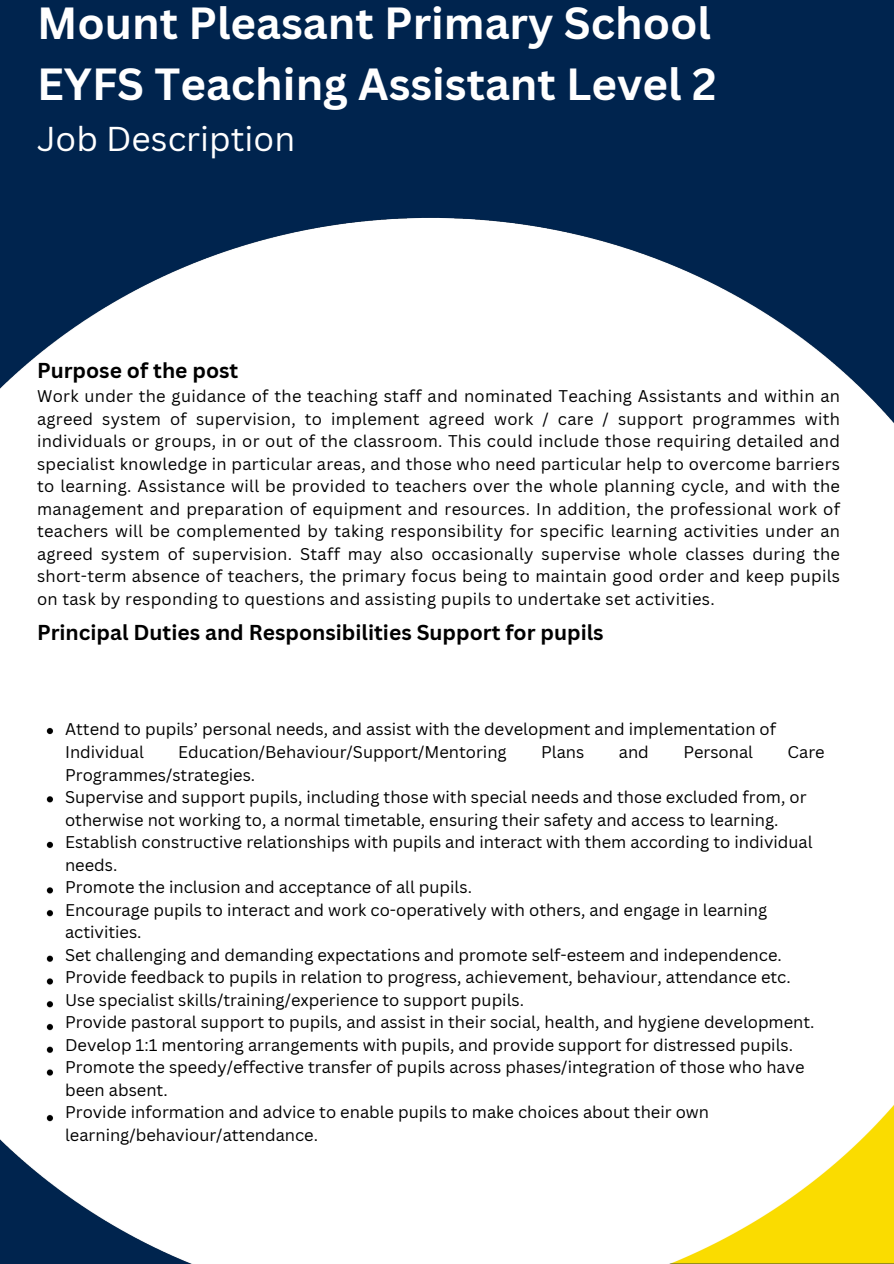
<style>
.page{position:relative;width:894px;height:1264px;background:#fff}
.page>*{position:absolute;margin:0;border:0;box-sizing:border-box;transform-origin:0 0}
.t1{font:700 43.8px/60.8px "Canva Sans";color:#fff}
.t2{font:33.6px "Canva Sans";color:#fff}
.t3{font:700 21px "Canva Sans";color:#000}
.t4{font:16.5px/22.5px "Canva Sans";color:#000;text-align:justify}
</style>
<div class="page">
<div style="left:0;top:0;width:893px;height:1263px;background:#00244e"></div>
<img style="left:0;top:217px;width:893px;height:1046px">
<p class="t1" style="left:37px;top:-8px;width:680px">Mount Pleasant Primary School<br>EYFS Teaching Assistant Level 2</p>
<p class="t2" style="left:37px;top:115px;width:259px">Job Description</p>
<p class="t3" style="left:37px;top:355px;width:203px">Purpose of the post</p>
<p class="t4" style="left:37px;top:384px;width:804px">Work under the guidance of the teaching staff and nominated Teaching Assistants and within an agreed system of supervision, to implement agreed work / care / support programmes with individuals or groups, in or out of the classroom. This could include those requiring detailed and specialist knowledge in particular areas, and those who need particular help to overcome barriers to learning. Assistance will be provided to teachers over the whole planning cycle, and with the management and preparation of equipment and resources. In addition, the professional work of teachers will be complemented by taking responsibility for specific learning activities under an agreed system of supervision. Staff may also occasionally supervise whole classes during the short-term absence of teachers, the primary focus being to maintain good order and keep pupils on task by responding to questions and assisting pupils to undertake set activities.</p>
<p class="t3" style="left:37px;top:617px;width:568px">Principal Duties and Responsibilities Support for pupils</p>
<p class="t4" style="left:65px;top:717px;width:712px">Attend to pupils’ personal needs, and assist with the development and implementation of</p>
<p class="t4" style="left:65px;top:740px;width:80px">Individual</p>
<p class="t4" style="left:178px;top:740px;width:330px">Education/Behaviour/Support/Mentoring</p>
<p class="t4" style="left:541px;top:740px;width:45px">Plans</p>
<p class="t4" style="left:618px;top:740px;width:32px">and</p>
<p class="t4" style="left:683px;top:740px;width:71px">Personal</p>
<p class="t4" style="left:787px;top:740px;width:39px">Care</p>
<p class="t4" style="left:65px;top:763px;width:750px;text-align:left">Programmes/strategies.<br>Supervise and support pupils, including those with special needs and those excluded from, or otherwise not working to, a normal timetable, ensuring their safety and access to learning.<br>Establish constructive relationships with pupils and interact with them according to individual needs.<br>Promote the inclusion and acceptance of all pupils.<br>Encourage pupils to interact and work co-operatively with others, and engage in learning activities.<br>Set challenging and demanding expectations and promote self-esteem and independence.<br>Provide feedback to pupils in relation to progress, achievement, behaviour, attendance etc.<br>Use specialist skills/training/experience to support pupils.<br>Provide pastoral support to pupils, and assist in their social, health, and hygiene development.<br>Develop 1:1 mentoring arrangements with pupils, and provide support for distressed pupils.<br>Promote the speedy/effective transfer of pupils across phases/integration of those who have been absent.<br>Provide information and advice to enable pupils to make choices about their own learning/behaviour/attendance.</p>
</div>
